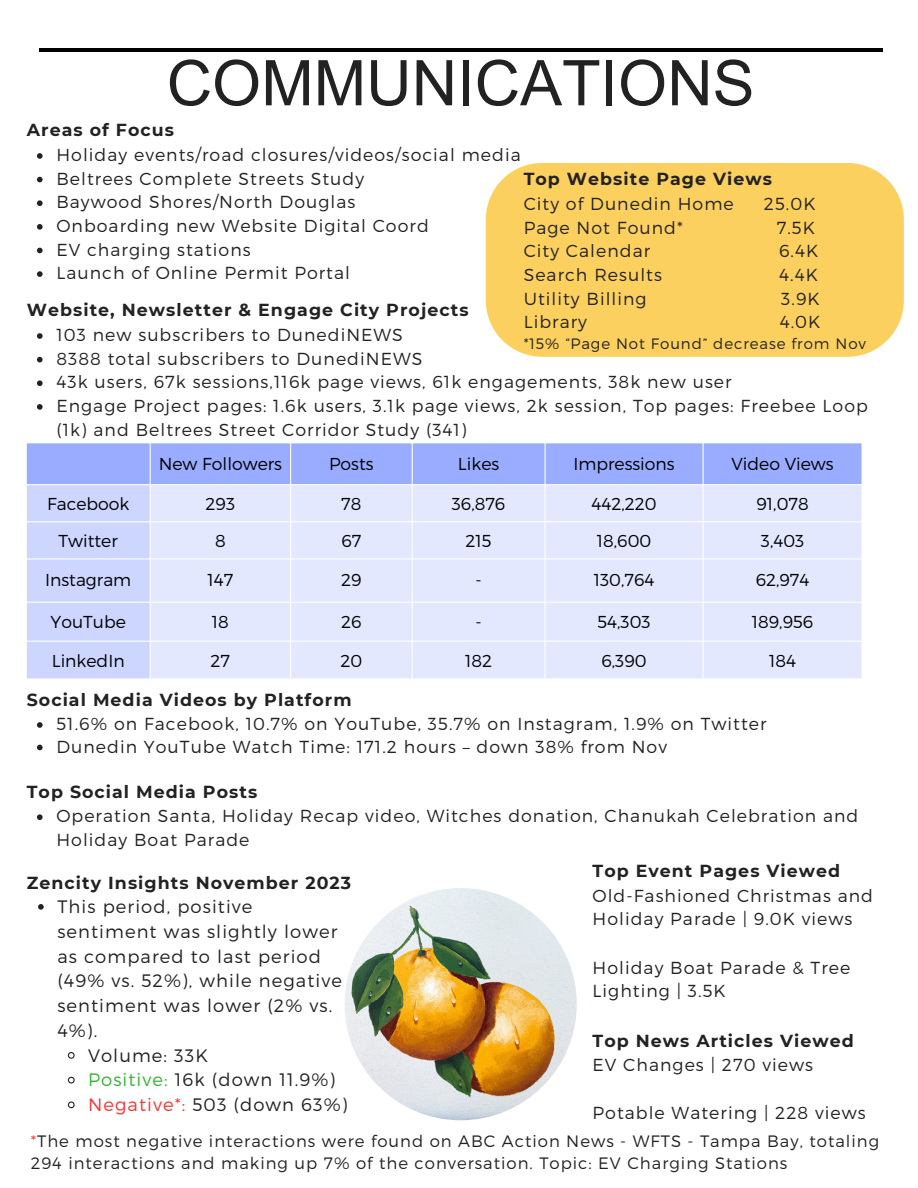
<style>
.page{position:relative;width:918px;height:1188px;background:#fff}
.page>*{position:absolute;margin:0;border:0;box-sizing:border-box;transform-origin:0 0}
.t1{font:63px "Arial MT Pro";color:#222}
.t2{font:300 18px/24.8px "Montserrat";letter-spacing:.06em;color:#222}
.t3{font:300 17.4px/23.7px "Montserrat";letter-spacing:.06em;color:#222}
.t4{font:700 17.4px "Montserrat";letter-spacing:.06em;color:#222}
.t5{font:300 17.25px "Montserrat";color:#000}
.t6{font:300 16.5px/21.3px "Montserrat";letter-spacing:.06em;color:#222}
.t7{font:300 15px "Montserrat";letter-spacing:.06em;color:#222}
.s1{color:#ff3131}
.s2{color:#35b233}
</style>
<div class="page">
<hr style="left:39px;top:48px;width:843px;height:3px;background:#000">
<img style="left:345px;top:888px;width:232px;height:232px;border-radius:50%">
<div style="left:486px;top:163px;width:418px;height:194px;background:#fbd05e"></div>
<svg style="left:37px;top:333px;width:6px;height:6px"></svg>
<svg style="left:37px;top:357px;width:6px;height:5px"></svg>
<svg style="left:37px;top:380px;width:6px;height:6px"></svg>
<svg style="left:37px;top:404px;width:6px;height:6px"></svg>
<svg style="left:37px;top:153px;width:6px;height:6px"></svg>
<svg style="left:37px;top:177px;width:6px;height:5px"></svg>
<svg style="left:37px;top:200px;width:6px;height:6px"></svg>
<svg style="left:37px;top:224px;width:6px;height:6px"></svg>
<svg style="left:37px;top:248px;width:6px;height:5px"></svg>
<svg style="left:37px;top:271px;width:6px;height:6px"></svg>
<svg style="left:37px;top:722px;width:6px;height:6px"></svg>
<svg style="left:37px;top:745px;width:6px;height:5px"></svg>
<svg style="left:37px;top:814px;width:6px;height:6px"></svg>
<svg style="left:38px;top:904px;width:6px;height:6px"></svg>
<svg style="left:67px;top:1052px;width:8px;height:7px"></svg>
<svg style="left:67px;top:1076px;width:8px;height:8px"></svg>
<svg style="left:67px;top:1101px;width:8px;height:8px"></svg>
<svg style="left:27px;top:443px;width:835px;height:235px;background:#b0bfff"></svg>
<div style="left:151px;top:485px;width:711px;height:193px;background:#e3e8ff"></div>
<p class="t1" style="left:167px;top:60px;width:589px">COMMUNICATIONS</p>
<p class="t4" style="left:27px;top:119px;width:149px">Areas of Focus</p>
<p class="t3" style="left:56px;top:142px;width:466px">Holiday events/road closures/videos/social media</p>
<p class="t3" style="left:56px;top:166px;width:309px">Beltrees Complete Streets Study</p>
<p class="t3" style="left:56px;top:189px;width:301px">Baywood Shores/North Douglas</p>
<p class="t3" style="left:56px;top:213px;width:374px">Onboarding new Website Digital Coord</p>
<p class="t3" style="left:56px;top:237px;width:196px">EV charging stations</p>
<p class="t3" style="left:56px;top:260px;width:295px">Launch of Online Permit Portal</p>
<p class="t4" style="left:524px;top:169px;width:250px">Top Website Page Views</p>
<p class="t3" style="left:524px;top:191px;width:212px">City of Dunedin Home</p>
<p class="t3" style="left:764px;top:191px;width:53px">25.0K</p>
<p class="t3" style="left:524px;top:215px;width:161px">Page Not Found*</p>
<p class="t3" style="left:777px;top:215px;width:40px">7.5K</p>
<p class="t3" style="left:524px;top:239px;width:128px">City Calendar</p>
<p class="t3" style="left:779px;top:239px;width:41px">6.4K</p>
<p class="t3" style="left:524px;top:262px;width:140px">Search Results</p>
<p class="t3" style="left:779px;top:262px;width:40px">4.4K</p>
<p class="t3" style="left:524px;top:286px;width:124px">Utility Billing</p>
<p class="t3" style="left:781px;top:286px;width:40px">3.9K</p>
<p class="t3" style="left:524px;top:309px;width:65px">Library</p>
<p class="t3" style="left:780px;top:309px;width:42px">4.0K</p>
<p class="t7" style="left:524px;top:334px;width:344px">*15% “Page Not Found” decrease from Nov</p>
<p class="t4" style="left:27px;top:299px;width:443px">Website, Newsletter &amp; Engage City Projects</p>
<p class="t3" style="left:56px;top:322px;width:348px">103 new subscribers to DunediNEWS</p>
<p class="t3" style="left:56px;top:346px;width:368px">8388 total subscribers to DunediNEWS</p>
<p class="t3" style="left:56px;top:369px;width:677px">43k users, 67k sessions,116k page views, 61k engagements, 38k new user</p>
<p class="t3" style="left:56px;top:393px;width:813px">Engage Project pages: 1.6k users, 3.1k page views, 2k session, Top pages: Freebee Loop (1k) and Beltrees Street Corridor Study (341)</p>
<p class="t5" style="left:159px;top:453px;width:125px">New Followers</p>
<p class="t5" style="left:329px;top:453px;width:46px">Posts</p>
<p class="t5" style="left:458px;top:453px;width:43px">Likes</p>
<p class="t5" style="left:573px;top:453px;width:103px">Impressions</p>
<p class="t5" style="left:731px;top:453px;width:104px">Video Views</p>
<p class="t5" style="left:47px;top:493px;width:84px">Facebook</p>
<p class="t5" style="left:206px;top:493px;width:31px">293</p>
<p class="t5" style="left:341px;top:493px;width:22px">78</p>
<p class="t5" style="left:452px;top:493px;width:55px">36,876</p>
<p class="t5" style="left:591px;top:493px;width:67px">442,220</p>
<p class="t5" style="left:756px;top:493px;width:54px">91,078</p>
<p class="t5" style="left:59px;top:530px;width:61px">Twitter</p>
<p class="t5" style="left:215px;top:530px;width:12px">8</p>
<p class="t5" style="left:341px;top:530px;width:21px">67</p>
<p class="t5" style="left:466px;top:530px;width:28px">215</p>
<p class="t5" style="left:597px;top:530px;width:56px">18,600</p>
<p class="t5" style="left:761px;top:530px;width:45px">3,403</p>
<p class="t5" style="left:45px;top:569px;width:88px">Instagram</p>
<p class="t5" style="left:207px;top:569px;width:27px">147</p>
<p class="t5" style="left:341px;top:569px;width:22px">29</p>
<p class="t5" style="left:476px;top:569px;width:8px">-</p>
<p class="t5" style="left:594px;top:569px;width:62px">130,764</p>
<p class="t5" style="left:756px;top:569px;width:55px">62,974</p>
<p class="t5" style="left:51px;top:610px;width:77px">YouTube</p>
<p class="t5" style="left:212px;top:610px;width:19px">18</p>
<p class="t5" style="left:341px;top:610px;width:22px">26</p>
<p class="t5" style="left:476px;top:610px;width:8px">-</p>
<p class="t5" style="left:598px;top:610px;width:55px">54,303</p>
<p class="t5" style="left:752px;top:610px;width:63px">189,956</p>
<p class="t5" style="left:52px;top:649px;width:74px">LinkedIn</p>
<p class="t5" style="left:211px;top:649px;width:21px">27</p>
<p class="t5" style="left:340px;top:649px;width:23px">20</p>
<p class="t5" style="left:465px;top:649px;width:29px">182</p>
<p class="t5" style="left:602px;top:649px;width:47px">6,390</p>
<p class="t5" style="left:769px;top:649px;width:28px">184</p>
<p class="t4" style="left:27px;top:690px;width:326px">Social Media Videos by Platform</p>
<p class="t3" style="left:56px;top:711px;width:712px">51.6% on Facebook, 10.7% on YouTube, 35.7% on Instagram, 1.9% on Twitter</p>
<p class="t3" style="left:56px;top:734px;width:612px">Dunedin YouTube Watch Time: 171.2 hours – down 38% from Nov</p>
<p class="t4" style="left:27px;top:781px;width:232px">Top Social Media Posts</p>
<p class="t3" style="left:56px;top:803px;width:804px">Operation Santa, Holiday Recap video, Witches donation, Chanukah Celebration and<br>Holiday Boat Parade</p>
<p class="t4" style="left:593px;top:860px;width:249px">Top Event Pages Viewed</p>
<p class="t3" style="left:593px;top:883px;width:282px">Old-Fashioned Christmas and<br>Holiday Parade | 9.0K views</p>
<p class="t3" style="left:593px;top:955px;width:259px">Holiday Boat Parade &amp; Tree<br>Lighting | 3.5K</p>
<p class="t4" style="left:593px;top:1030px;width:263px">Top News Articles Viewed</p>
<p class="t3" style="left:593px;top:1052px;width:222px">EV Changes | 270 views</p>
<p class="t3" style="left:593px;top:1100px;width:275px">Potable Watering | 228 views</p>
<p class="t6" style="left:31px;top:1130px;width:850px"><span class="s1">*</span>The most negative interactions were found on ABC Action News - WFTS - Tampa Bay, totaling<br>294 interactions and making up 7% of the conversation. Topic: EV Charging Stations</p>
<p class="t4" style="left:27px;top:873px;width:326px">Zencity Insights November 2023</p>
<p class="t2" style="left:57px;top:893px;width:286px">This period, positive sentiment was slightly lower as compared to last period (49% vs. 52%), while negative sentiment was lower (2% vs.<br>4%).</p>
<p class="t2" style="left:88px;top:1042px;width:121px">Volume: 33K</p>
<p class="t2" style="left:88px;top:1067px;width:249px"><span class="s2">Positive:</span> 16k (down 11.9%)</p>
<p class="t2" style="left:88px;top:1091px;width:261px"><span class="s1">Negative*:</span> 503 (down 63%)</p>
</div>
